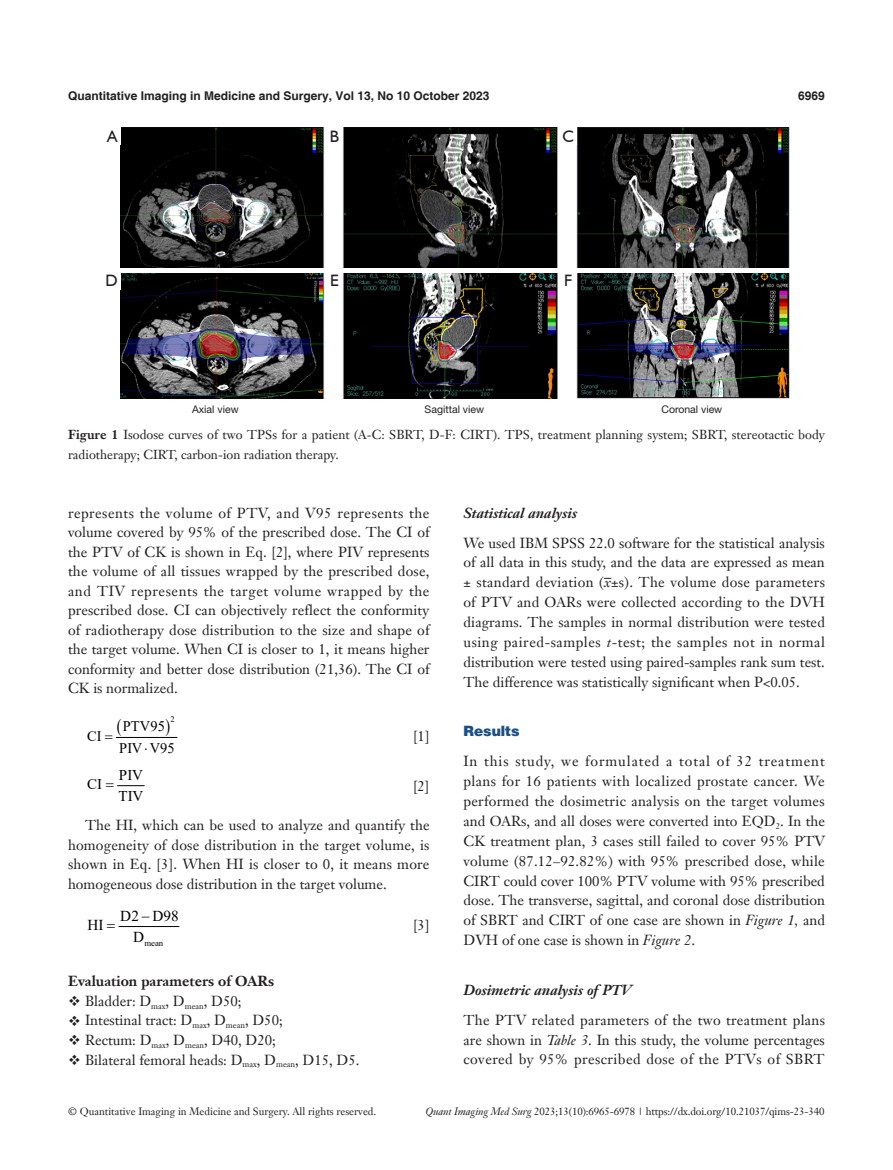
<style>
.page{position:relative;width:893px;height:1170px;background:#fff}
.page>*{position:absolute;margin:0;border:0;box-sizing:border-box;transform-origin:0 0}
.t1{font:16.5px "Humanist 521 BT";color:#231f20}
.t2{font:15.15px "Times New Roman";color:#000}
.t3{font:14.85px "Times New Roman";letter-spacing:.005em;color:#000}
.t4{font:14.55px "Times New Roman";letter-spacing:.005em;color:#000}
.t5{font:14.25px/19.8px "Janson Text LT";color:#231f20;text-align:justify}
.t6{font:italic 700 14.25px "Janson Text LT";color:#231f20}
.t7{font:700 14.25px "Janson Text LT";color:#231f20}
.t8{font:900 14.25px "Helvetica";color:#1c5085}
.t9{font:12.75px/19.5px "Janson Text LT";color:#231f20}
.t10{font:700 12px "Helvetica";color:#231f20}
.t11{font:10.5px "Janson Text LT";color:#231f20}
.t12{font:10.5px "Helvetica Neue LT Pro";color:#231f20}
.t13{font:8.7px "Times New Roman";color:#000}
.t14{font:8.4px "Times New Roman";color:#000}
.s1{font-weight:700}
.s2{font-style:italic}
</style>
<div class="page">
<hr style="left:116px;top:737px;width:61px;height:1px;background:#000">
<hr style="left:119px;top:926px;width:60px;height:1px;background:#000">
<img style="left:121px;top:128px;width:668px;height:270px">
<div style="left:326px;top:128px;width:17px;height:17px;background:#fff"></div>
<div style="left:326px;top:272px;width:17px;height:17px;background:#fff"></div>
<div style="left:560px;top:128px;width:17px;height:17px;background:#fff"></div>
<div style="left:560px;top:272px;width:17px;height:17px;background:#fff"></div>
<hr style="left:120px;top:268px;width:669px;height:4px;background:#fff">
<svg style="left:117px;top:785px;width:27px;height:2px"></svg>
<p class="t10" style="left:68px;top:88px;width:423px">Quantitative Imaging in Medicine and Surgery, Vol 13, No 10 October 2023</p>
<p class="t10" style="left:798px;top:88px;width:28px">6969</p>
<p class="t1" style="left:107px;top:126px;width:12px">A</p>
<p class="t1" style="left:105px;top:270px;width:14px">D</p>
<p class="t1" style="left:330px;top:126px;width:11px">B</p>
<p class="t1" style="left:330px;top:270px;width:10px">E</p>
<p class="t1" style="left:563px;top:126px;width:13px">C</p>
<p class="t1" style="left:564px;top:270px;width:10px">F</p>
<p class="t12" style="left:192px;top:403px;width:48px">Axial view</p>
<p class="t12" style="left:425px;top:403px;width:61px">Sagittal view</p>
<p class="t12" style="left:661px;top:403px;width:62px">Coronal view</p>
<p class="t9" style="left:68px;top:425px;width:758px"><span class="s1">Figure 1</span> Isodose curves of two TPSs for a patient (A-C: SBRT, D-F: CIRT). TPS, treatment planning system; SBRT, stereotactic body radiotherapy; CIRT, carbon-ion radiation therapy.</p>
<p class="t5" style="left:68px;top:502px;width:363px">represents the volume of PTV, and V95 represents the volume covered by 95% of the prescribed dose. The CI of the PTV of CK is shown in Eq. [2], where PIV represents the volume of all tissues wrapped by the prescribed dose, and TIV represents the target volume wrapped by the prescribed dose. CI can objectively reflect the conformity of radiotherapy dose distribution to the size and shape of the target volume. When CI is closer to 1, it means higher conformity and better dose distribution (21,36). The CI of CK is normalized.</p>
<p class="t14" style="left:171px;top:713px;width:6px">2</p>
<p class="t4" style="left:123px;top:715px;width:44px">PTV95</p>
<p class="t4" style="left:87px;top:726px;width:16px">CI</p>
<p class="t4" style="left:119px;top:737px;width:57px">PIV V95</p>
<p class="t5" style="left:413px;top:726px;width:18px">[1]</p>
<p class="t3" style="left:119px;top:764px;width:25px">PIV</p>
<p class="t3" style="left:87px;top:773px;width:17px">CI</p>
<p class="t5" style="left:413px;top:775px;width:18px">[2]</p>
<p class="t5" style="left:68px;top:815px;width:363px;text-indent:17px">The HI, which can be used to analyze and quantify the homogeneity of dose distribution in the target volume, is shown in Eq. [3]. When HI is closer to 0, it means more homogeneous dose distribution in the target volume.</p>
<p class="t3" style="left:118px;top:785px;width:26px">TIV</p>
<p class="t2" style="left:87px;top:914px;width:18px">HI</p>
<p class="t2" style="left:120px;top:904px;width:60px">D2 D98</p>
<p class="t2" style="left:133px;top:926px;width:12px">D</p>
<p class="t13" style="left:145px;top:936px;width:20px">mean</p>
<p class="t7" style="left:68px;top:972px;width:208px">Evaluation parameters of OARs</p>
<p class="t5" style="left:68px;top:990px;width:175px">❖ Bladder: D<sub>max</sub>, D<sub>mean</sub>, D50;</p>
<p class="t5" style="left:68px;top:1010px;width:216px">❖ Intestinal tract: D<sub>max</sub>, D<sub>mean</sub>, D50;</p>
<p class="t5" style="left:68px;top:1029px;width:209px">❖ Rectum: D<sub>max</sub>, D<sub>mean</sub>, D40, D20;</p>
<p class="t5" style="left:68px;top:1049px;width:293px">❖ Bilateral femoral heads: D<sub>max</sub>, D<sub>mean</sub>, D15, D5.</p>
<p class="t5" style="left:413px;top:915px;width:18px">[3]</p>
<p class="t6" style="left:463px;top:503px;width:115px">Statistical analysis</p>
<p class="t5" style="left:463px;top:532px;width:363px">We used IBM SPSS 22.0 software for the statistical analysis of all data in this study, and the data are expressed as mean ± standard deviation (<span class="s2">x</span>±s). The volume dose parameters of PTV and OARs were collected according to the DVH diagrams. The samples in normal distribution were tested using paired-samples <span class="s2">t</span>-test; the samples not in normal distribution were tested using paired-samples rank sum test.<br>The difference was statistically significant when P&lt;0.05.</p>
<p class="t8" style="left:463px;top:722px;width:58px">Results</p>
<p class="t5" style="left:463px;top:751px;width:363px">In this study, we formulated a total of 32 treatment plans for 16 patients with localized prostate cancer. We performed the dosimetric analysis on the target volumes and OARs, and all doses were converted into EQD<sub>2</sub>. In the CK treatment plan, 3 cases still failed to cover 95% PTV volume (87.12–92.82%) with 95% prescribed dose, while CIRT could cover 100% PTV volume with 95% prescribed dose. The transverse, sagittal, and coronal dose distribution of SBRT and CIRT of one case are shown in <span class="s2">Figure 1,</span> and DVH of one case is shown in <span class="s2">Figure 2</span>.</p>
<p class="t6" style="left:463px;top:980px;width:170px">Dosimetric analysis of PTV</p>
<p class="t5" style="left:463px;top:1009px;width:363px">The PTV related parameters of the two treatment plans are shown in <span class="s2">Table 3</span>. In this study, the volume percentages covered by 95% prescribed dose of the PTVs of SBRT</p>
<p class="t11" style="left:68px;top:1104px;width:310px">© Quantitative Imaging in Medicine and Surgery. All rights reserved.</p>
<p class="t11" style="left:425px;top:1104px;width:401px"><span class="s2">Quant Imaging Med Surg</span> 2023;13(10):6965-6978 | https://dx.doi.org/10.21037/qims-23-340</p>
</div>
